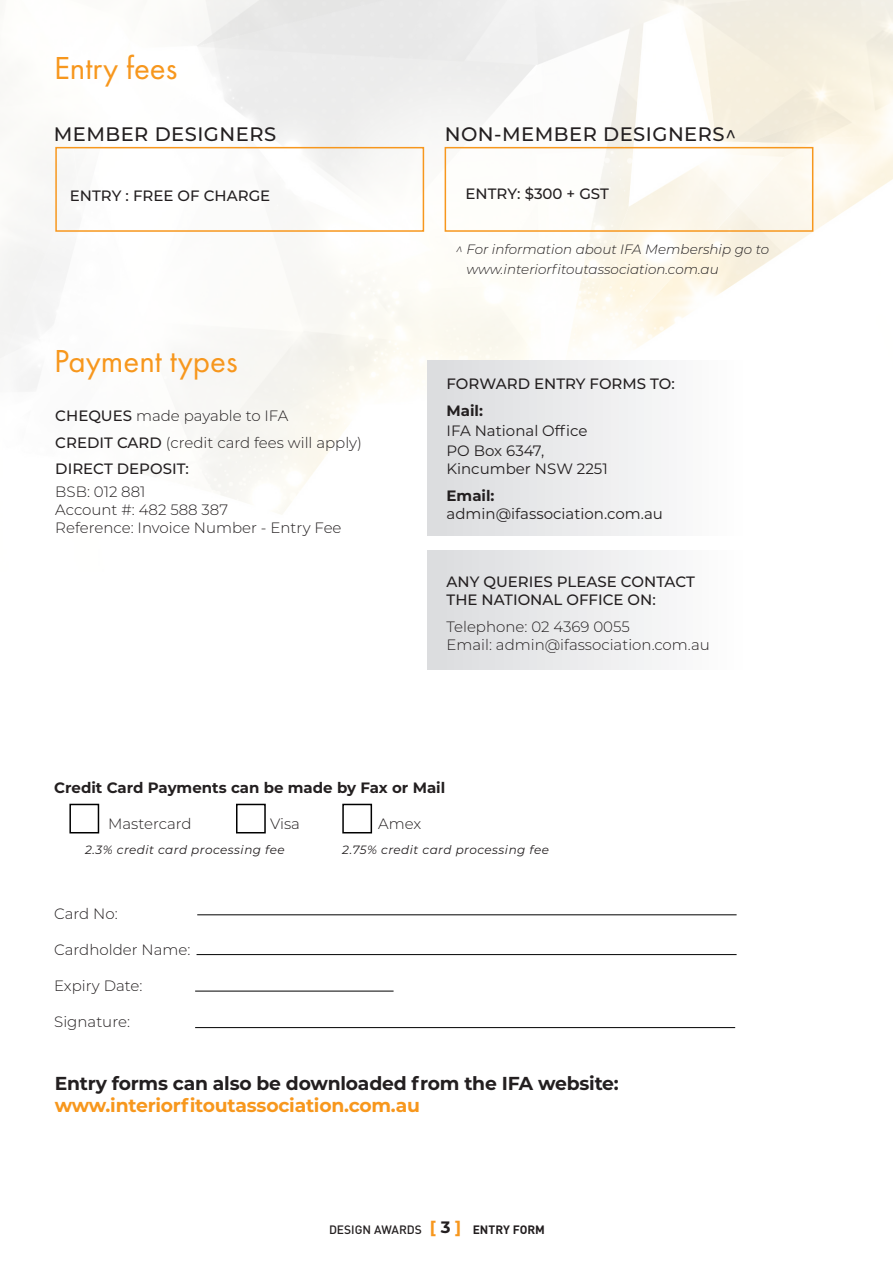
<style>
.page{position:relative;width:893px;height:1263px;background:#fff}
.page>*{position:absolute;margin:0;border:0;box-sizing:border-box;transform-origin:0 0}
.t1{font:33px "Futura PT";color:#f7971d}
.t2{font:500 19.5px "Montserrat";letter-spacing:.025em;color:#231f20}
.t3{font:700 18.75px "Montserrat";letter-spacing:-.01em;color:#231f20}
.t4{font:700 18.75px "Montserrat";letter-spacing:-.01em;color:#f7971d}
.t5{font:700 16.5px "Montserrat";color:#f7971d}
.t6{font:300 15px/18px "Montserrat";color:#231f20}
.t7{font:500 15px/18px "Montserrat";color:#231f20}
.t8{font:15px/18px "Montserrat";color:#231f20}
.t9{font:700 15px "Montserrat";color:#231f20}
.t10{font:italic 300 13.5px/19.5px "Montserrat";color:#231f20}
.t11{font:italic 12px "Montserrat";letter-spacing:.04em;color:#231f20}
.t12{font:500 12px "DIN Pro";color:#231f20}
.t13{font:700 12px "DIN Pro";color:#231f20}
.s1{font-weight:500}
.s2{font-weight:700}
.s3{color:#231f20}
</style>
<div class="page">
<div style="left:427px;top:360px;width:319px;height:176px;background:linear-gradient(to right,#dadcde,#fefefe)"></div>
<div style="left:427px;top:550px;width:319px;height:119px;background:linear-gradient(to right,#dadcde,#fefefe)"></div>
<div style="left:55px;top:147px;width:369px;height:85px;border:2px solid #f7971d"></div>
<div style="left:445px;top:147px;width:368px;height:85px;border:2px solid #f7971d"></div>
<div style="left:69px;top:804px;width:30px;height:29px;border:2px solid #000"></div>
<div style="left:236px;top:804px;width:30px;height:29px;border:2px solid #000"></div>
<div style="left:342px;top:804px;width:30px;height:29px;border:2px solid #000"></div>
<hr style="left:197px;top:914px;width:540px;height:1px;background:#000">
<hr style="left:197px;top:954px;width:540px;height:1px;background:#000">
<hr style="left:195px;top:1027px;width:540px;height:1px;background:#000">
<hr style="left:195px;top:991px;width:199px;height:1px;background:#000">
<p class="t1" style="left:54px;top:49px;width:125px">Entry fees</p>
<p class="t2" style="left:54px;top:120px;width:224px">MEMBER DESIGNERS</p>
<p class="t2" style="left:445px;top:121px;width:293px">NON-MEMBER DESIGNERS^</p>
<p class="t7" style="left:70px;top:186px;width:202px">ENTRY : FREE OF CHARGE</p>
<p class="t7" style="left:466px;top:184px;width:145px">ENTRY: $300 + GST</p>
<p class="t1" style="left:54px;top:341px;width:185px">Payment types</p>
<p class="t6" style="left:55px;top:406px;width:235px"><span class="s1">CHEQUES</span> made payable to IFA</p>
<p class="t6" style="left:55px;top:433px;width:308px"><span class="s1">CREDIT CARD</span> (credit card fees will apply)</p>
<p class="t7" style="left:55px;top:459px;width:135px">DIRECT DEPOSIT:</p>
<p class="t6" style="left:55px;top:482px;width:288px">BSB: 012 881<br>Account #: 482 588 387<br>Reference: Invoice Number - Entry Fee</p>
<p class="t10" style="left:466px;top:239px;width:304px;text-indent:-11px">^ For information about IFA Membership go to www.interiorfitoutassociation.com.au</p>
<p class="t7" style="left:446px;top:374px;width:230px">FORWARD ENTRY FORMS TO:</p>
<p class="t9" style="left:446px;top:400px;width:38px">Mail:</p>
<p class="t8" style="left:446px;top:421px;width:143px">IFA National Office</p>
<p class="t8" style="left:446px;top:441px;width:163px">PO Box 6347,<br>Kincumber NSW 2251</p>
<p class="t8" style="left:446px;top:486px;width:218px"><span class="s2">Email: </span>admin@ifassociation.com.au</p>
<p class="t7" style="left:446px;top:572px;width:250px">ANY QUERIES PLEASE CONTACT<br>THE NATIONAL OFFICE ON:</p>
<p class="t6" style="left:446px;top:617px;width:185px">Telephone: 02 4369 0055</p>
<p class="t6" style="left:446px;top:635px;width:265px">Email: admin@ifassociation.com.au</p>
<p class="t9" style="left:54px;top:776px;width:393px">Credit Card Payments can be made by Fax or Mail</p>
<p class="t6" style="left:108px;top:814px;width:85px">Mastercard</p>
<p class="t6" style="left:270px;top:814px;width:31px">Visa</p>
<p class="t6" style="left:378px;top:814px;width:45px">Amex</p>
<p class="t11" style="left:85px;top:841px;width:201px">2.3% credit card processing fee</p>
<p class="t11" style="left:342px;top:841px;width:208px">2.75% credit card processing fee</p>
<p class="t6" style="left:54px;top:904px;width:65px">Card No:</p>
<p class="t6" style="left:54px;top:940px;width:138px">Cardholder Name:</p>
<p class="t6" style="left:54px;top:976px;width:90px">Expiry Date:</p>
<p class="t6" style="left:54px;top:1012px;width:77px">Signature:</p>
<p class="t3" style="left:55px;top:1069px;width:566px">Entry forms can also be downloaded from the IFA website:</p>
<p class="t4" style="left:55px;top:1092px;width:367px">www.interiorfitoutassociation.com.au</p>
<p class="t12" style="left:329px;top:1221px;width:95px">DESIGN AWARDS</p>
<p class="t5" style="left:430px;top:1216px;width:33px">[ <span class="s3">3</span> ]</p>
<p class="t13" style="left:473px;top:1221px;width:74px">ENTRY FORM</p>
</div>
